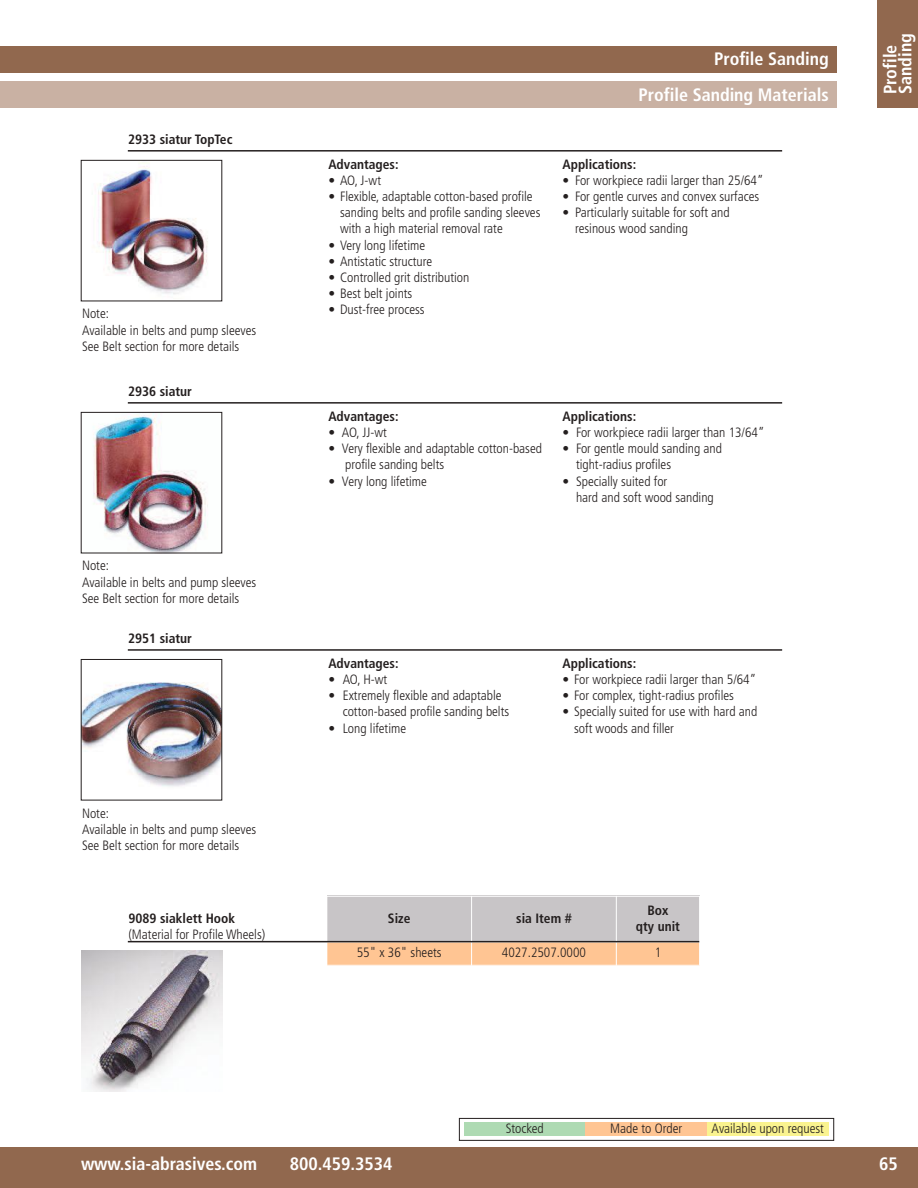
<style>
.page{position:relative;width:918px;height:1188px;background:#fff}
.page>*{position:absolute;margin:0;border:0;box-sizing:border-box;transform-origin:0 0}
.t1{font:700 condensed 18px/15px "Frutiger";color:#fff}
.t2{font:300 condensed 13.5px/16.2px "Frutiger";color:#241f1f}
.t3{font:700 condensed 13.5px/16.2px "Frutiger";color:#241f1f;text-align:center}
</style>
<div class="page">
<div style="left:327px;top:896px;width:145px;height:46px;background:#c8c5c7"></div>
<div style="left:472px;top:896px;width:144px;height:46px;background:#c8c5c7"></div>
<div style="left:616px;top:896px;width:84px;height:46px;background:#c8c5c7"></div>
<div style="left:327px;top:942px;width:145px;height:24px;background:#ffc593"></div>
<div style="left:472px;top:942px;width:144px;height:24px;background:#ffc593"></div>
<div style="left:616px;top:942px;width:84px;height:24px;background:#ffc593"></div>
<hr style="left:471px;top:896px;width:1px;height:70px;background:#fff">
<hr style="left:616px;top:896px;width:1px;height:70px;background:#fff">
<hr style="left:699px;top:896px;width:1px;height:70px;background:#fff">
<hr style="left:128px;top:896px;width:572px;height:1px;background:#fff">
<hr style="left:128px;top:942px;width:572px;height:1px;background:#fff">
<hr style="left:128px;top:965px;width:572px;height:1px;background:#fff">
<div style="left:0;top:1148px;width:918px;height:40px;background:#91684e"></div>
<div style="left:459px;top:1118px;width:375px;height:23px;border:1px solid #241f1f"></div>
<div style="left:464px;top:1122px;width:121px;height:14px;background:#aedab3"></div>
<div style="left:585px;top:1122px;width:122px;height:14px;background:#ffc593"></div>
<div style="left:707px;top:1122px;width:121px;height:14px;background:#faf38f"></div>
<div style="left:0;top:81px;width:837px;height:27px;background:#c9b1a3"></div>
<div style="left:0;top:46px;width:837px;height:27px;background:#91684e"></div>
<div style="left:878px;top:0;width:40px;height:108px;background:#91684e"></div>
<hr style="left:128px;top:150px;width:654px;height:2px;background:#241f1f">
<img style="left:97px;top:162px;width:111px;height:132px">
<hr style="left:128px;top:402px;width:654px;height:2px;background:#241f1f">
<img style="left:93px;top:414px;width:115px;height:137px">
<hr style="left:128px;top:649px;width:654px;height:2px;background:#241f1f">
<img style="left:83px;top:682px;width:137px;height:105px">
<div style="left:81px;top:659px;width:141px;height:141px;border:1px solid #241f1f"></div>
<hr style="left:128px;top:941px;width:571px;height:1px;background:#241f1f">
<img style="left:81px;top:951px;width:141px;height:141px">
<p class="t3" style="left:128px;top:132px;width:106px">2933 siatur TopTec</p>
<p class="t2" style="left:82px;top:307px;width:176px">Note:<br>Available in belts and pump sleeves<br>See Belt section for more details</p>
<p class="t3" style="left:128px;top:384px;width:65px">2936 siatur</p>
<p class="t2" style="left:82px;top:559px;width:176px">Note:<br>Available in belts and pump sleeves<br>See Belt section for more details</p>
<p class="t3" style="left:128px;top:631px;width:65px">2951 siatur</p>
<p class="t2" style="left:82px;top:806px;width:176px">Note:<br>Available in belts and pump sleeves<br>See Belt section for more details</p>
<p class="t3" style="left:128px;top:911px;width:108px">9089 siaklett Hook</p>
<p class="t2" style="left:128px;top:927px;width:138px">(Material for Profile Wheels)</p>
<p class="t3" style="left:328px;top:157px;width:72px">Advantages:</p>
<p class="t2" style="left:328px;top:173px;width:54px">• AO, J-wt</p>
<p class="t2" style="left:340px;top:189px;width:202px;text-indent:-12px">• Flexible, adaptable cotton-based profile sanding belts and profile sanding sleeves with a high material removal rate</p>
<p class="t2" style="left:328px;top:238px;width:98px">• Very long lifetime</p>
<p class="t2" style="left:328px;top:254px;width:105px">• Antistatic structure</p>
<p class="t2" style="left:328px;top:270px;width:142px">• Controlled grit distribution</p>
<p class="t2" style="left:328px;top:287px;width:86px">• Best belt joints</p>
<p class="t2" style="left:328px;top:303px;width:98px">• Dust-free process</p>
<h1 class="t1" style="left:639px;top:42px;width:192px;line-height:36px;text-align:right">Profile Sanding<br>Profile Sanding Materials</h1>
<p class="t3" style="left:563px;top:157px;width:75px">Applications:</p>
<p class="t2" style="left:563px;top:173px;width:203px">• For workpiece radii larger than 25/64”</p>
<p class="t2" style="left:563px;top:189px;width:198px">• For gentle curves and convex surfaces</p>
<p class="t2" style="left:575px;top:206px;width:156px;text-indent:-13px">• Particularly suitable for soft and resinous wood sanding</p>
<p class="t3" style="left:328px;top:409px;width:72px">Advantages:</p>
<p class="t2" style="left:328px;top:425px;width:60px">• AO, JJ-wt</p>
<p class="t2" style="left:345px;top:441px;width:198px;text-indent:-17px">• Very flexible and adaptable cotton-based profile sanding belts</p>
<p class="t2" style="left:328px;top:474px;width:100px">• Very long lifetime</p>
<p class="t3" style="left:563px;top:409px;width:75px">Applications:</p>
<p class="t2" style="left:563px;top:425px;width:204px">• For workpiece radii larger than 13/64”</p>
<p class="t2" style="left:576px;top:441px;width:148px;text-indent:-14px">• For gentle mould sanding and tight-radius profiles</p>
<p class="t2" style="left:576px;top:474px;width:139px;text-indent:-13px">• Specially suited for<br>hard and soft wood sanding</p>
<h1 class="t1" style="left:884px;top:94px;width:62px;rotate:-90deg">Profile<br>Sanding</h1>
<p class="t3" style="left:328px;top:656px;width:72px">Advantages:</p>
<p class="t2" style="left:328px;top:672px;width:60px">• AO, H-wt</p>
<p class="t2" style="left:343px;top:689px;width:168px;text-indent:-14px">• Extremely flexible and adaptable cotton-based profile sanding belts</p>
<p class="t2" style="left:328px;top:721px;width:79px">• Long lifetime</p>
<p class="t3" style="left:563px;top:656px;width:75px">Applications:</p>
<p class="t2" style="left:563px;top:672px;width:195px">• For workpiece radii larger than 5/64”</p>
<p class="t2" style="left:563px;top:689px;width:173px">• For complex, tight-radius profiles</p>
<p class="t2" style="left:574px;top:705px;width:185px;text-indent:-12px">• Specially suited for use with hard and soft woods and filler</p>
<p class="t3" style="left:388px;top:911px;width:24px">Size</p>
<p class="t3" style="left:516px;top:911px;width:57px">sia Item #</p>
<p class="t3" style="left:636px;top:903px;width:45px">Box<br>qty unit</p>
<p class="t2" style="left:357px;top:946px;width:86px">55" x 36" sheets</p>
<p class="t2" style="left:502px;top:946px;width:86px">4027.2507.0000</p>
<p class="t2" style="left:655px;top:946px;width:8px">1</p>
<h1 class="t1" style="left:81px;top:1158px;width:178px">www.sia-abrasives.com</h1>
<h1 class="t1" style="left:290px;top:1158px;width:104px">800.459.3534</h1>
<p class="t2" style="left:506px;top:1121px;width:39px">Stocked</p>
<p class="t2" style="left:610px;top:1121px;width:73px">Made to Order</p>
<p class="t2" style="left:712px;top:1121px;width:114px">Available upon request</p>
<h1 class="t1" style="left:879px;top:1158px;width:20px">65</h1>
</div>
